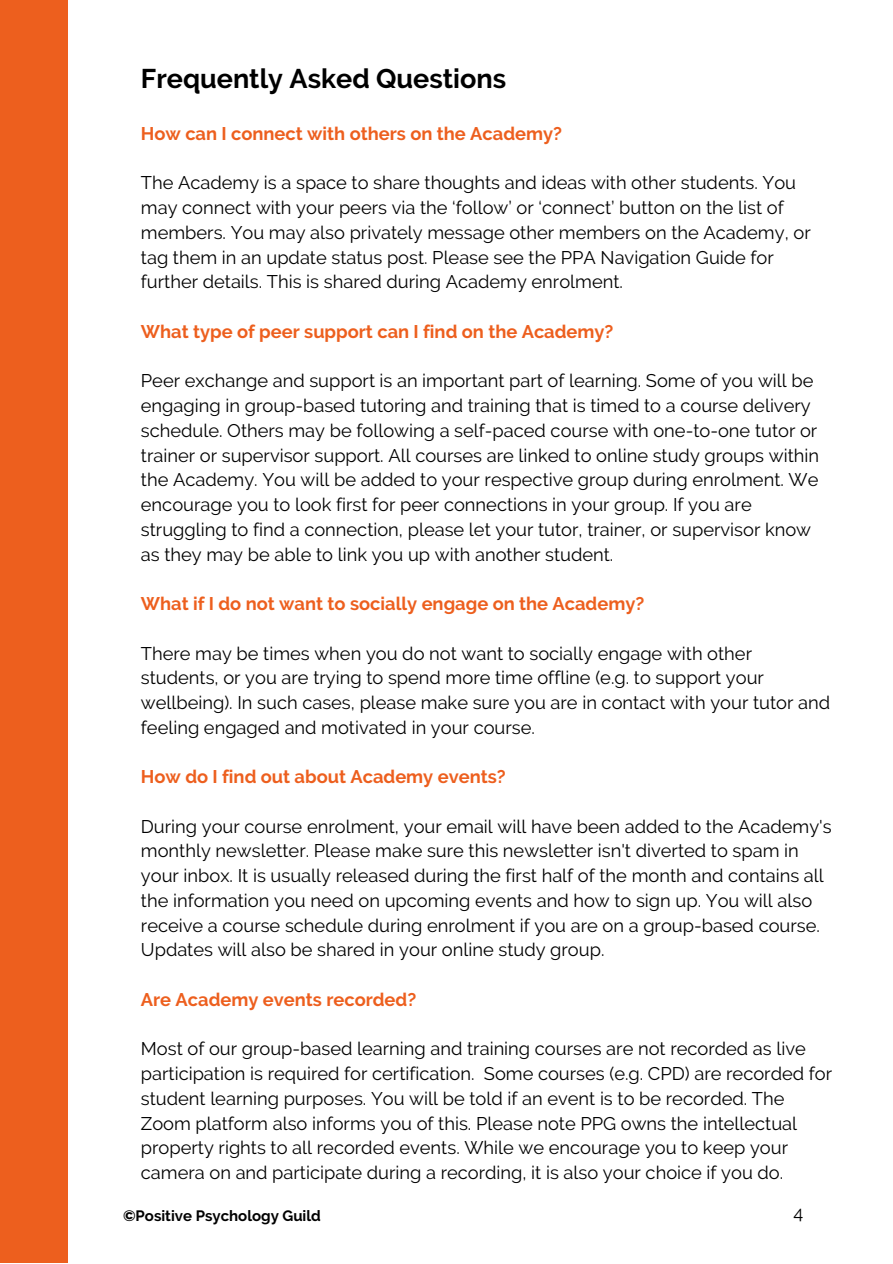
<style>
.page{position:relative;width:893px;height:1264px;background:#fff}
.page>*{position:absolute;margin:0;border:0;box-sizing:border-box;transform-origin:0 0}
.t1{font:700 27px "Raleway";color:#000}
.t2{font:18.3px/24.8px "Raleway";color:#000}
.t3{font:700 18.3px "Raleway";color:#ed5f1e}
.t4{font:18px "Raleway";color:#000}
.t5{font:700 15px "Raleway";color:#000}
</style>
<div class="page">
<div style="left:0;top:0;width:68px;height:1262px;background:#ed5f1e"></div>
<h1 class="t1" style="left:141px;top:63px;width:367px">Frequently Asked Questions</h1>
<p class="t3" style="left:141px;top:123px;width:422px">How can I connect with others on the Academy?</p>
<p class="t2" style="left:141px;top:171px;width:671px">The Academy is a space to share thoughts and ideas with other students. You may connect with your peers via the ‘follow’ or ‘connect’ button on the list of members. You may also privately message other members on the Academy, or tag them in an update status post. Please see the PPA Navigation Guide for further details. This is shared during Academy enrolment.</p>
<p class="t3" style="left:141px;top:321px;width:474px">What type of peer support can I find on the Academy?</p>
<p class="t2" style="left:141px;top:368px;width:679px">Peer exchange and support is an important part of learning. Some of you will be engaging in group-based tutoring and training that is timed to a course delivery schedule. Others may be following a self-paced course with one-to-one tutor or trainer or supervisor support. All courses are linked to online study groups within the Academy. You will be added to your respective group during enrolment. We encourage you to look first for peer connections in your group. If you are struggling to find a connection, please let your tutor, trainer, or supervisor know as they may be able to link you up with another student.</p>
<p class="t3" style="left:141px;top:593px;width:505px">What if I do not want to socially engage on the Academy?</p>
<p class="t2" style="left:141px;top:640px;width:690px">There may be times when you do not want to socially engage with other students, or you are trying to spend more time offline (e.g. to support your wellbeing). In such cases, please make sure you are in contact with your tutor and feeling engaged and motivated in your course.</p>
<p class="t3" style="left:141px;top:766px;width:366px">How do I find out about Academy events?</p>
<p class="t2" style="left:141px;top:813px;width:692px">During your course enrolment, your email will have been added to the Academy's monthly newsletter. Please make sure this newsletter isn't diverted to spam in your inbox. It is usually released during the first half of the month and contains all the information you need on upcoming events and how to sign up. You will also receive a course schedule during enrolment if you are on a group-based course.<br>Updates will also be shared in your online study group.</p>
<p class="t3" style="left:141px;top:988px;width:277px">Are Academy events recorded?</p>
<p class="t2" style="left:141px;top:1036px;width:692px">Most of our group-based learning and training courses are not recorded as live participation is required for certification. Some courses (e.g. CPD) are recorded for student learning purposes. You will be told if an event is to be recorded. The Zoom platform also informs you of this. Please note PPG owns the intellectual property rights to all recorded events. While we encourage you to keep your camera on and participate during a recording, it is also your choice if you do.</p>
<p class="t5" style="left:123px;top:1206px;width:199px">©Positive Psychology Guild</p>
<p class="t4" style="left:793px;top:1202px;width:11px">4</p>
</div>
